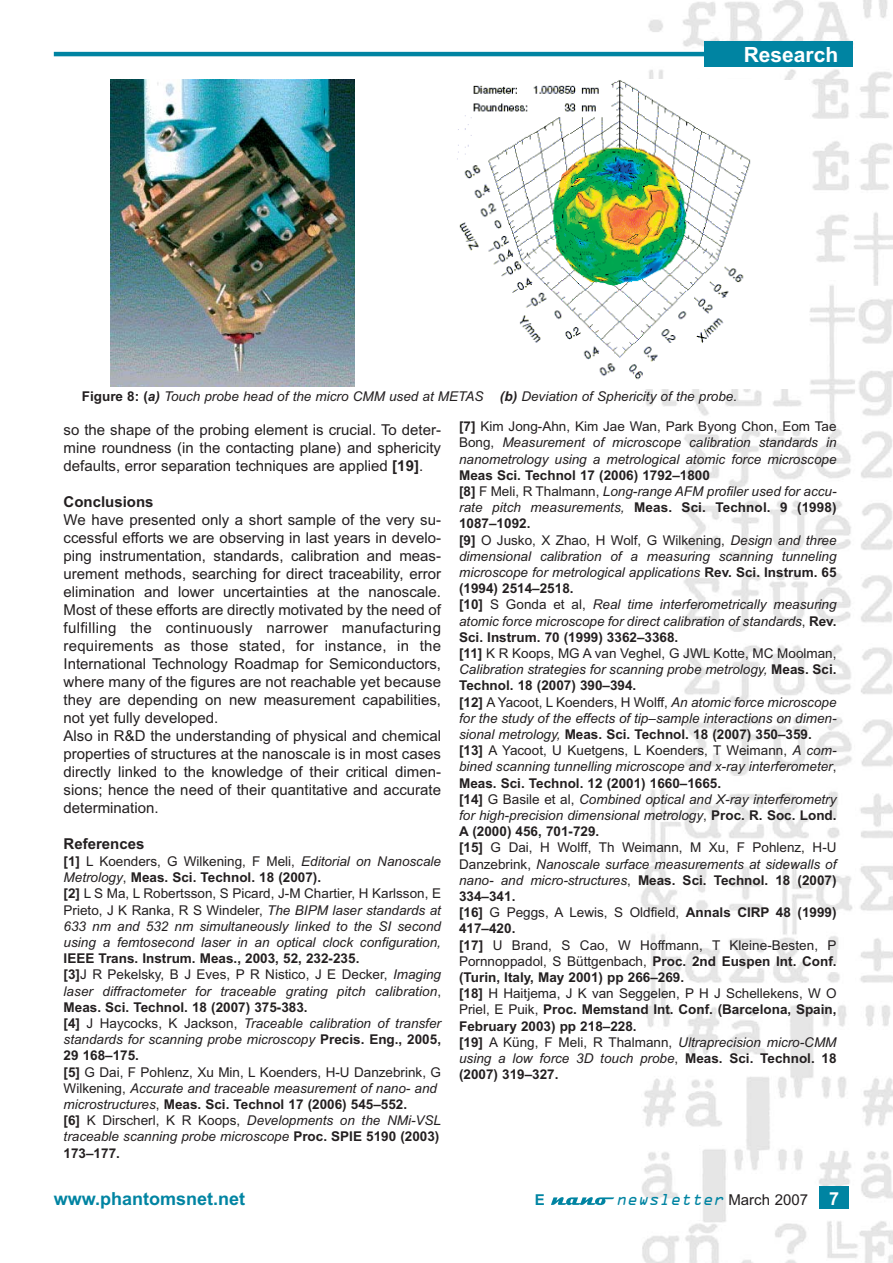
<style>
.page{position:relative;width:893px;height:1263px;background:#fff}
.page>*{position:absolute;margin:0;border:0;box-sizing:border-box;transform-origin:0 0}
.t1{font:700 21px "Arial";color:#fff}
.t2{font:700 18px "Arial";color:#0084a2}
.t3{font:15px/18px "Arial";color:#231f20;text-align:justify}
.t4{font:700 15px "Arial";color:#231f20}
.t5{font:italic 15px "OCRA";color:#0084a2}
.t6{font:700 15px "Arial";color:#0084a2}
.t7{font:italic 13.5px/16.2px "Arial";color:#231f20}
.s1{font-weight:700;font-style:normal}
.s2{font-weight:700}
.s3{font-style:normal}
.s4{font-family:"Arial";font-style:normal;color:#231f20}
.s5{font-family:"Arial";font-weight:700;font-style:normal;font-size:18px;color:#fff}
</style>
<div class="page">
<img style="left:624px;top:0;width:268px;height:1263px">
<hr style="left:54px;top:52px;width:785px;height:4px;background:#0084a2">
<div style="left:819px;top:1186px;width:30px;height:23px;background:#0084a2"></div>
<svg style="left:551px;top:1197px;width:63px;height:8px"></svg>
<div style="left:704px;top:42px;width:149px;height:25px;background:#0084a2"></div>
<img style="left:110px;top:80px;width:244px;height:307px">
<div style="left:399px;top:80px;width:409px;height:309px;background:#fff"></div>
<img style="left:457px;top:80px;width:294px;height:300px">
<h1 class="t1" style="left:743px;top:47px;width:96px">Research</h1>
<p class="t7" style="left:82px;top:390px;width:657px"><span class="s1">Figure 8: (</span><span class="s2">a)</span> Touch probe head of the micro CMM used at METAS <span class="s2">(b)</span> Deviation of Sphericity of the probe.</p>
<p class="t3" style="left:64px;top:422px;width:379px">so the shape of the probing element is crucial. To deter&shy;mine roundness (in the contacting plane) and sphericity defaults, error separation techniques are applied <span class="s2">[19]</span>.</p>
<p class="t4" style="left:64px;top:496px;width:92px">Conclusions</p>
<p class="t3" style="left:64px;top:512px;width:379px;text-align:left">We have presented only a short sample of the very su&shy;ccessful efforts we are observing in last years in develo&shy;ping instrumentation, standards, calibration and meas&shy;urement methods, searching for direct traceability, error elimination and lower uncertainties at the nanoscale.<br>Most of these efforts are directly motivated by the need of fulfilling the continuously narrower manufacturing requirements as those stated, for instance, in the International Technology Roadmap for Semiconductors, where many of the figures are not reachable yet because they are depending on new measurement capabilities, not yet fully developed.<br>Also in R&amp;D the understanding of physical and chemical properties of structures at the nanoscale is in most cases directly linked to the knowledge of their critical dimen&shy;sions; hence the need of their quantitative and accurate determination.</p>
<p class="t4" style="left:64px;top:838px;width:82px">References</p>
<p class="t7" style="left:64px;top:855px;width:379px"><span class="s1">[1]</span> <span class="s3">L Koenders, G Wilkening, F Meli,</span> Editorial on Nanoscale Metrology<span class="s3">,</span> <span class="s1">Meas. Sci. Technol. 18 (2007).<br>[2]</span> <span class="s3">L S Ma, L Robertsson, S Picard, J-M Chartier, H Karlsson, E Prieto, J K Ranka, R S Windeler,</span> The BIPM laser standards at 633 nm and 532 nm simultaneously linked to the SI second using a femtosecond laser in an optical clock configuration,</p>
<p class="t7" style="left:64px;top:952px;width:379px"><span class="s1">IEEE Trans. Instrum. Meas., 2003, 52, 232-235.<br>[3]</span><span class="s3">J R Pekelsky, B J Eves, P R Nistico, J E Decker,</span> Imaging laser diffractometer for traceable grating pitch calibration<span class="s3">, </span><span class="s1">Meas. Sci. Technol. 18 (2007) 375-383.<br>[4]</span> <span class="s3">J Haycocks, K Jackson,</span> Traceable calibration of transfer standards for scanning probe microscopy <span class="s1">Precis. Eng., 2005, 29 168–175.<br>[5]</span> <span class="s3">G Dai, F Pohlenz, Xu Min, L Koenders, H-U Danzebrink, G Wilkening,</span> Accurate and traceable measurement of nano- and microstructures<span class="s3">,</span> <span class="s1">Meas. Sci. Technol 17 (2006) 545–552.<br>[6]</span> <span class="s3">K Dirscherl, K R Koops,</span> Developments on the NMi-VSL traceable scanning probe microscope <span class="s1">Proc. SPIE 5190 (2003)<br>173–177.</span></p>
<p class="t7" style="left:459px;top:420px;width:379px;text-align:justify"><span class="s1">[7]</span> <span class="s3">Kim Jong-Ahn, Kim Jae Wan, Park Byong Chon, Eom Tae Bong,</span> Measurement of microscope calibration standards in nanometrology using a metrological atomic force microscope</p>
<p class="t7" style="left:459px;top:468px;width:379px"><span class="s1">Meas Sci. Technol 17 (2006) 1792–1800<br>[8]</span> <span class="s3">F Meli, R Thalmann,</span> Long-range AFM profiler used for accu&shy;rate pitch measurements, <span class="s1">Meas. Sci. Technol. 9 (1998)<br>1087–1092.<br>[9]</span> <span class="s3">O Jusko, X Zhao, H Wolf, G Wilkening,</span> Design and three dimensional calibration of a measuring scanning tunneling microscope for metrological applications <span class="s1">Rev. Sci. Instrum. 65 (1994) 2514–2518.<br>[10]</span> <span class="s3">S Gonda et al,</span> Real time interferometrically measuring atomic force microscope for direct calibration of standards<span class="s3">,</span> <span class="s1">Rev.<br>Sci. Instrum. 70 (1999) 3362–3368.<br>[11]</span> <span class="s3">K R Koops, MG A van Veghel, G JWL Kotte, MC Moolman, </span>Calibration strategies for scanning probe metrology, <span class="s1">Meas. Sci.<br>Technol. 18 (2007) 390–394.<br>[12]</span> <span class="s3">A Yacoot, L Koenders, H Wolff,</span> An atomic force microscope for the study of the effects of tip–sample interactions on dimen&shy;sional metrology, <span class="s1">Meas. Sci. Technol. 18 (2007) 350–359. [13]</span> <span class="s3">A Yacoot, U Kuetgens, L Koenders, T Weimann,</span> A com&shy;bined scanning tunnelling microscope and x-ray interferometer<span class="s3">, </span><span class="s1">Meas. Sci. Technol. 12 (2001) 1660–1665.<br>[14]</span> <span class="s3">G Basile et al,</span> Combined optical and X-ray interferometry for high-precision dimensional metrology<span class="s3">,</span> <span class="s1">Proc. R. Soc. Lond.<br>A (2000) 456, 701-729.<br>[15]</span> <span class="s3">G Dai, H Wolff, Th Weimann, M Xu, F Pohlenz, H-U Danzebrink,</span> Nanoscale surface measurements at sidewalls of nano- and micro-structures<span class="s3">,</span> <span class="s1">Meas. Sci. Technol. 18 (2007)<br>334–341.<br>[16]</span> <span class="s3">G Peggs, A Lewis, S Oldfield,</span> <span class="s1">Annals CIRP 48 (1999)<br>417–420.<br>[17]</span> <span class="s3">U Brand, S Cao, W Hoffmann, T Kleine-Besten, P Pornnoppadol, S Büttgenbach,</span> <span class="s1">Proc. 2nd Euspen Int. Conf. (Turin, Italy, May 2001) pp 266–269.<br>[18]</span> <span class="s3">H Haitjema, J K van Seggelen, P H J Schellekens, W O Priel, E Puik,</span> <span class="s1">Proc. Memstand Int. Conf. (Barcelona, Spain, February 2003) pp 218–228.<br>[19]</span> <span class="s3">A Küng, F Meli, R Thalmann,</span> Ultraprecision micro-CMM using a low force 3D touch probe<span class="s3">,</span> <span class="s1">Meas. Sci. Technol. 18 (2007) 319–327.</span></p>
<h2 class="t2" style="left:54px;top:1192px;width:193px">www.phantomsnet.net</h2>
<p class="t6" style="left:535px;top:1194px;width:12px">E</p>
<p class="t5" style="left:615px;top:1194px;width:225px">newsletter <span class="s4">March 2007</span> <span class="s5">7</span></p>
</div>
